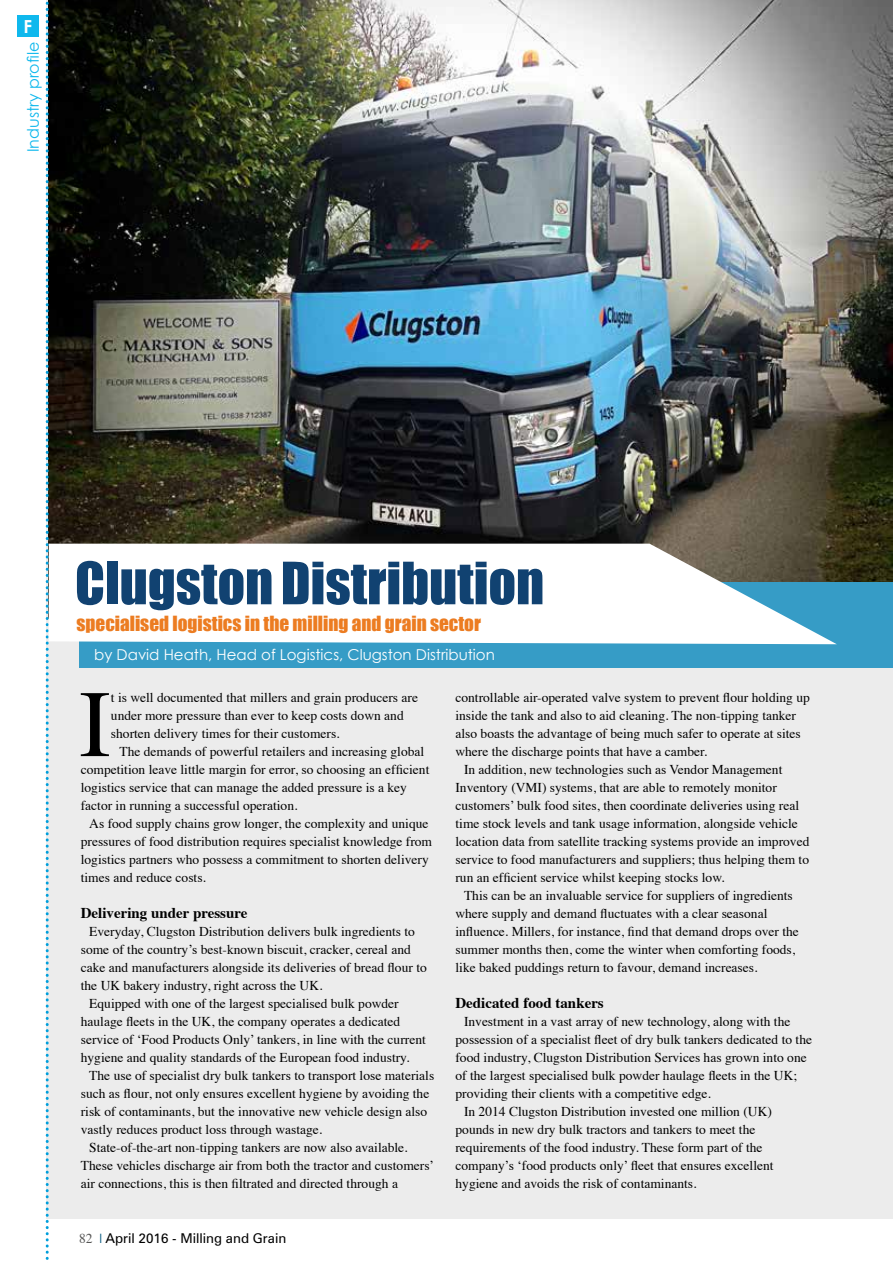
<style>
.page{position:relative;width:893px;height:1263px;background:#fff}
.page>*{position:absolute;margin:0;border:0;box-sizing:border-box;transform-origin:0 0}
.t1{font:95.1px "Times";color:#000}
.t2{font:53.85px "Impact";color:#114271}
.t3{font:19.2px "Impact";color:#ec7c21}
.t4{font:700 18px "Century Gothic";color:#fff}
.t5{font:15.9px "Century Gothic";color:#0fb8ed}
.t6{font:15px "Century Gothic";color:#fff}
.t7{font:700 15px "Times";color:#000}
.t8{font:13.5px/18px "Times";color:#000}
.t9{font:13.5px "Zurich BT";color:#000}
.s1{font-family:"Times";color:#565655}
.s2{font-family:"Times";color:#00557e}
</style>
<div class="page">
<div style="left:46px;top:0;width:847px;height:1218px;background:#ececec"></div>
<img style="left:49px;top:0;width:844px;height:619px">
<svg style="left:46px;top:0;width:3px;height:1260px"></svg>
<div style="left:79px;top:582px;width:813px;height:86px;background:#369cc6"></div>
<svg style="left:49px;top:544px;width:788px;height:100px;background:#e7eced"></svg>
<div style="left:17px;top:16px;width:22px;height:21px;background:#0fb8ed"></div>
<h3 class="t4" style="left:24px;top:15px;width:10px">F</h3>
<p class="t5" style="left:23px;top:152px;width:112px;rotate:-90deg">Industry profile</p>
<h2 class="t2" style="left:75px;top:541px;width:471px">Clugston Distribution</h2>
<h3 class="t3" style="left:77px;top:608px;width:406px">specialised logistics in the milling and grain sector</h3>
<p class="t6" style="left:94px;top:645px;width:402px">by David Heath, Head of Logistics, Clugston Distribution</p>
<h1 class="t1" style="left:79px;top:635px;width:33px">I</h1>
<p class="t8" style="left:111px;top:687px;width:309px">t is well documented that millers and grain producers are under more pressure than ever to keep costs down and shorten delivery times for their customers.</p>
<p class="t8" style="left:81px;top:741px;width:350px;text-indent:39px">The demands of powerful retailers and increasing global competition leave little margin for error, so choosing an efficient logistics service that can manage the added pressure is a key factor in running a successful operation.</p>
<p class="t8" style="left:81px;top:813px;width:353px;text-indent:9px">As food supply chains grow longer, the complexity and unique pressures of food distribution requires specialist knowledge from logistics partners who possess a commitment to shorten delivery times and reduce costs.</p>
<p class="t7" style="left:81px;top:899px;width:168px">Delivering under pressure</p>
<p class="t8" style="left:89px;top:921px;width:327px">Everyday, Clugston Distribution delivers bulk ingredients to</p>
<p class="t8" style="left:81px;top:939px;width:332px">some of the country’s best-known biscuit, cracker, cereal and</p>
<p class="t8" style="left:81px;top:957px;width:348px">cake and manufacturers alongside its deliveries of bread flour to</p>
<p class="t8" style="left:81px;top:975px;width:243px">the UK bakery industry, right across the UK.</p>
<p class="t8" style="left:89px;top:993px;width:311px">Equipped with one of the largest specialised bulk powder</p>
<p class="t8" style="left:81px;top:1011px;width:321px">haulage fleets in the UK, the company operates a dedicated</p>
<p class="t8" style="left:81px;top:1029px;width:347px">service of ‘Food Products Only’ tankers, in line with the current</p>
<p class="t8" style="left:81px;top:1047px;width:330px">hygiene and quality standards of the European food industry.</p>
<p class="t8" style="left:89px;top:1065px;width:346px">The use of specialist dry bulk tankers to transport lose materials</p>
<p class="t8" style="left:81px;top:1083px;width:350px">such as flour, not only ensures excellent hygiene by avoiding the</p>
<p class="t8" style="left:81px;top:1101px;width:348px">risk of contaminants, but the innovative new vehicle design also</p>
<p class="t8" style="left:81px;top:1119px;width:243px">vastly reduces product loss through wastage.</p>
<p class="t8" style="left:89px;top:1137px;width:320px">State-of-the-art non-tipping tankers are now also available.</p>
<p class="t8" style="left:81px;top:1155px;width:355px">These vehicles discharge air from both the tractor and customers’</p>
<p class="t8" style="left:81px;top:1173px;width:319px">air connections, this is then filtrated and directed through a</p>
<p class="t9" style="left:79px;top:1230px;width:209px"><span class="s1">82</span> <span class="s2">|</span> April 2016 - Milling and Grain</p>
<p class="t8" style="left:455px;top:687px;width:356px">controllable air-operated valve system to prevent flour holding up</p>
<p class="t8" style="left:455px;top:705px;width:342px">inside the tank and also to aid cleaning. The non-tipping tanker</p>
<p class="t8" style="left:455px;top:723px;width:347px">also boasts the advantage of being much safer to operate at sites</p>
<p class="t8" style="left:455px;top:741px;width:253px">where the discharge points that have a camber.</p>
<p class="t8" style="left:464px;top:759px;width:320px">In addition, new technologies such as Vendor Management</p>
<p class="t8" style="left:455px;top:777px;width:323px">Inventory (VMI) systems, that are able to remotely monitor</p>
<p class="t8" style="left:455px;top:795px;width:345px">customers’ bulk food sites, then coordinate deliveries using real</p>
<p class="t8" style="left:455px;top:813px;width:344px">time stock levels and tank usage information, alongside vehicle</p>
<p class="t8" style="left:455px;top:831px;width:355px">location data from satellite tracking systems provide an improved</p>
<p class="t8" style="left:455px;top:849px;width:355px">service to food manufacturers and suppliers; thus helping them to</p>
<p class="t8" style="left:455px;top:867px;width:271px">run an efficient service whilst keeping stocks low.</p>
<p class="t8" style="left:464px;top:885px;width:330px">This can be an invaluable service for suppliers of ingredients</p>
<p class="t8" style="left:455px;top:903px;width:313px">where supply and demand fluctuates with a clear seasonal</p>
<p class="t8" style="left:455px;top:921px;width:345px">influence. Millers, for instance, find that demand drops over the</p>
<p class="t8" style="left:455px;top:939px;width:341px">summer months then, come the winter when comforting foods,</p>
<p class="t8" style="left:455px;top:957px;width:304px">like baked puddings return to favour, demand increases.</p>
<p class="t7" style="left:455px;top:989px;width:150px">Dedicated food tankers</p>
<p class="t8" style="left:464px;top:1011px;width:328px">Investment in a vast array of new technology, along with the</p>
<p class="t8" style="left:455px;top:1029px;width:358px">possession of a specialist fleet of dry bulk tankers dedicated to the</p>
<p class="t8" style="left:455px;top:1047px;width:353px">food industry, Clugston Distribution Services has grown into one</p>
<p class="t8" style="left:455px;top:1065px;width:343px">of the largest specialised bulk powder haulage fleets in the UK;</p>
<p class="t8" style="left:455px;top:1083px;width:257px">providing their clients with a competitive edge.</p>
<p class="t8" style="left:464px;top:1101px;width:309px">In 2014 Clugston Distribution invested one million (UK)</p>
<p class="t8" style="left:455px;top:1119px;width:301px">pounds in new dry bulk tractors and tankers to meet the</p>
<p class="t8" style="left:455px;top:1137px;width:309px">requirements of the food industry. These form part of the</p>
<p class="t8" style="left:455px;top:1155px;width:320px">company’s ‘food products only’ fleet that ensures excellent</p>
<p class="t8" style="left:455px;top:1173px;width:243px">hygiene and avoids the risk of contaminants.</p>
</div>
